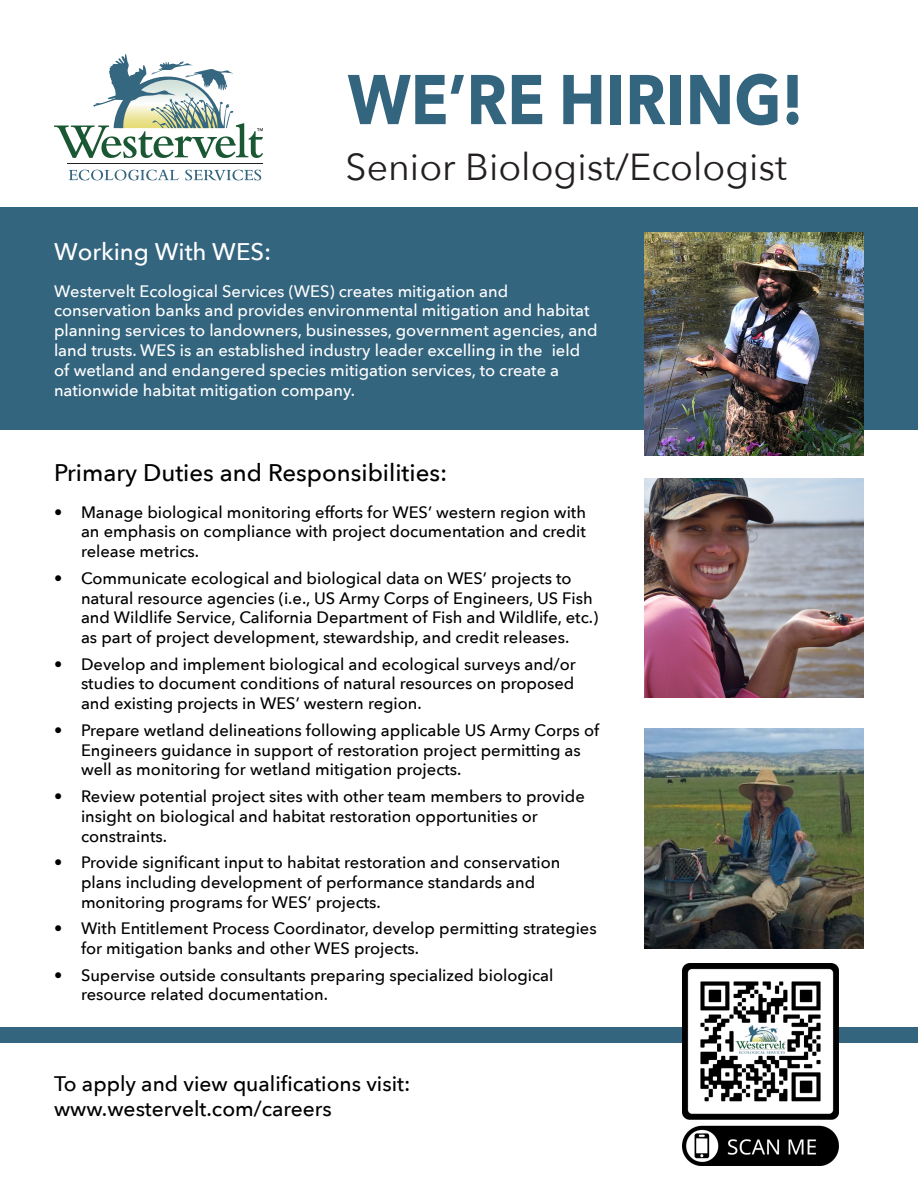
<style>
.page{position:relative;width:918px;height:1188px;background:#fff}
.page>*{position:absolute;margin:0;border:0;box-sizing:border-box;transform-origin:0 0}
.t1{font:700 69.45px "Avenir Next";color:#34657f;scale:.88 1}
.t2{font:37.5px "Avenir Next";color:#231f20}
.t3{font:500 24px "Avenir Next";color:#000}
.t4{font:500 24px "Avenir Next";color:#fff}
.t5{font:500 21px "Avenir Next";color:#000}
.t6{font:500 16.5px/19.8px "Avenir Next";color:#000}
.t7{font:500 16.5px/19.8px "Avenir Next";color:#fff}
</style>
<div class="page">
<hr style="left:68px;top:163px;width:195px;height:1px;background:#231f20">
<svg style="left:185px;top:170px;width:77px;height:10px"></svg>
<svg style="left:54px;top:54px;width:209px;height:104px"></svg>
<svg style="left:69px;top:170px;width:110px;height:10px"></svg>
<div style="left:0;top:207px;width:918px;height:223px;background:#34657f"></div>
<img style="left:645px;top:233px;width:219px;height:223px">
<img style="left:645px;top:478px;width:219px;height:219px">
<img style="left:645px;top:729px;width:219px;height:219px">
<div style="left:0;top:1027px;width:918px;height:16px;background:#34657f"></div>
<img style="left:683px;top:963px;width:156px;height:203px">
<p class="t1" style="left:348px;top:40px;width:519px">WE’RE HIRING!</p>
<p class="t2" style="left:346px;top:136px;width:443px">Senior Biologist/Ecologist</p>
<p class="t4" style="left:54px;top:231px;width:219px">Working With WES:</p>
<p class="t7" style="left:54px;top:281px;width:545px">Westervelt Ecological Services (WES) creates mitigation and conservation banks and provides environmental mitigation and habitat planning services to landowners, businesses, government agencies, and land trusts. WES is an established industry leader excelling in the ield of wetland and endangered species mitigation services, to create a nationwide habitat mitigation company.</p>
<p class="t3" style="left:54px;top:452px;width:395px">Primary Duties and Responsibilities:</p>
<p class="t6" style="left:81px;top:501px;width:507px;text-align:justify;text-indent:-27px">• Manage biological monitoring efforts for WES’ western region with an emphasis on compliance with project documentation and credit release metrics.</p>
<p class="t6" style="left:81px;top:568px;width:519px;text-indent:-27px">• Communicate ecological and biological data on WES’ projects to natural resource agencies (i.e., US Army Corps of Engineers, US Fish and Wildlife Service, California Department of Fish and Wildlife, etc.) as part of project development, stewardship, and credit releases.</p>
<p class="t6" style="left:81px;top:653px;width:496px;text-align:justify;text-indent:-27px">• Develop and implement biological and ecological surveys and/or studies to document conditions of natural resources on proposed and existing projects in WES’ western region.</p>
<p class="t6" style="left:81px;top:720px;width:520px;text-indent:-27px">• Prepare wetland delineations following applicable US Army Corps of<br>Engineers guidance in support of restoration project permitting as well as monitoring for wetland mitigation projects.</p>
<p class="t6" style="left:81px;top:786px;width:505px;text-indent:-27px">• Review potential project sites with other team members to provide insight on biological and habitat restoration opportunities or constraints.</p>
<p class="t6" style="left:81px;top:852px;width:481px;text-indent:-27px">• Provide significant input to habitat restoration and conservation plans including development of performance standards and monitoring programs for WES’ projects.</p>
<p class="t6" style="left:81px;top:918px;width:517px;text-indent:-27px">• With Entitlement Process Coordinator, develop permitting strategies for mitigation banks and other WES projects.</p>
<p class="t6" style="left:81px;top:964px;width:474px;text-indent:-27px">• Supervise outside consultants preparing specialized biological resource related documentation.</p>
<p class="t5" style="left:54px;top:1065px;width:358px">To apply and view qualifications visit:</p>
<p class="t5" style="left:54px;top:1091px;width:279px">www.westervelt.com/careers</p>
</div>
